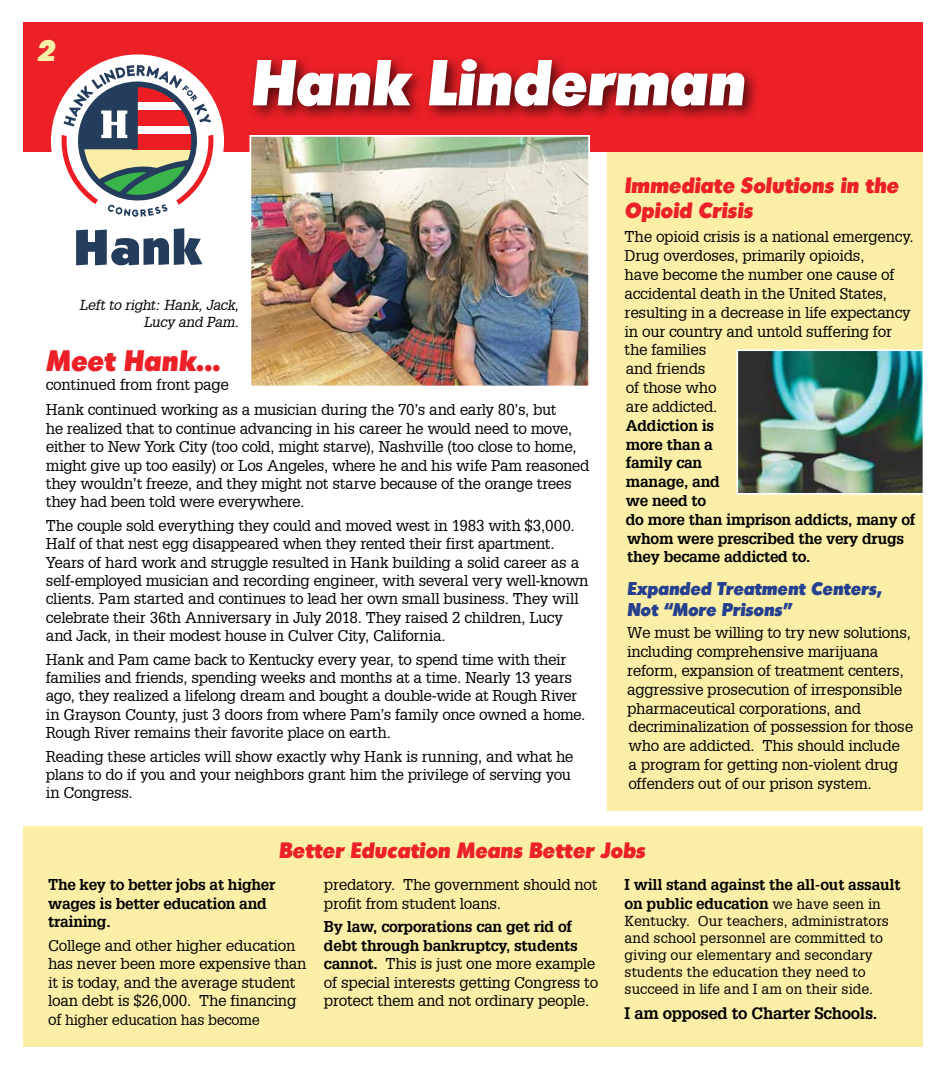
<style>
.page{position:relative;width:945px;height:1080px;background:#fff}
.page>*{position:absolute;margin:0;border:0;box-sizing:border-box;transform-origin:0 0}
.t1{font:italic 62.38px "Admisi Display S Si";color:#fff}
.t2{font:900 49.38px "Performa Black S Si";color:#253d5c;scale:1.1 1}
.t3{font:italic 28.25px "Admisi Display S Si";letter-spacing:.01em;color:#ec2027}
.t4{font:italic 28.25px "Admisi Display S Si";color:#fbeea7}
.t5{font:italic 21.12px/25.4px "Admisi Display S Si";color:#ec2027}
.t6{font:italic 17.62px/21.1px "Admisi Display S Si";color:#25408f}
.t7{font:700 16.25px "Installation S Si";letter-spacing:-.015em;color:#000}
.t8{font:15.25px/18.4px "Installation S Si";letter-spacing:-.015em;color:#000}
.t9{font:700 15.25px/18.9px "Installation S Si";letter-spacing:-.015em;color:#000}
.t10{font:14.38px "Installation S Si";letter-spacing:-.015em;color:#000}
.t11{font:14.12px/17px "Installation S Si";color:#000}
.t12{font:italic 14.12px/17px "Installation S Si";letter-spacing:-.02em;color:#000;text-align:right}
.s1{font-weight:400;font-size:14.12px}
.s2{font-weight:700}
.s3{font-size:15.25px}
</style>
<div class="page">
<div style="left:607px;top:147px;width:316px;height:664px;background:#fbeea7"></div>
<div style="left:23px;top:826px;width:900px;height:220px;background:#fbeea7"></div>
<div style="left:23px;top:22px;width:900px;height:130px;background:#ec2027"></div>
<div style="left:51px;top:54px;width:173px;height:174px;background:#fff;border-radius:50%"></div>
<svg style="left:62px;top:65px;width:151px;height:152px"></svg>
<div style="left:247px;top:53px;width:513px;height:69px;background:#000;opacity:.65"></div>
<img style="left:739px;top:352px;width:182px;height:140px">
<div style="left:736px;top:349px;width:188px;height:146px;border:2px solid #fff"></div>
<img style="left:252px;top:138px;width:335px;height:246px">
<div style="left:249px;top:135px;width:341px;height:252px;border:2px solid #fff"></div>
<h3 class="t4" style="left:36px;top:35px;width:20px">2</h3>
<h1 class="t1" style="left:250px;top:47px;width:495px">Hank Linderman</h1>
<h2 class="t2" style="left:73px;top:217px;width:118px">Hank</h2>
<p class="t12" style="left:79px;top:296px;width:161px">Left to right: Hank, Jack,<br>Lucy and Pam.</p>
<h3 class="t3" style="left:46px;top:345px;width:176px">Meet Hank...</h3>
<p class="t8" style="left:46px;top:375px;width:185px">continued from front page</p>
<p class="t8" style="left:46px;top:400px;width:545px">Hank continued working as a musician during the 70’s and early 80’s, but<br>he realized that to continue advancing in his career he would need to move, either to New York City (too cold, might starve), Nashville (too close to home, might give up too easily) or Los Angeles, where he and his wife Pam reasoned they wouldn’t freeze, and they might not starve because of the orange trees they had been told were everywhere.</p>
<p class="t8" style="left:46px;top:516px;width:544px">The couple sold everything they could and moved west in 1983 with $3,000.<br>Half of that nest egg disappeared when they rented their first apartment.<br>Years of hard work and struggle resulted in Hank building a solid career as a self-employed musician and recording engineer, with several very well-known clients. Pam started and continues to lead her own small business. They will celebrate their 36th Anniversary in July 2018. They raised 2 children, Lucy and Jack, in their modest house in Culver City, California.</p>
<p class="t8" style="left:46px;top:649px;width:541px">Hank and Pam came back to Kentucky every year, to spend time with their families and friends, spending weeks and months at a time. Nearly 13 years ago, they realized a lifelong dream and bought a double-wide at Rough River in Grayson County, just 3 doors from where Pam’s family once owned a home.<br>Rough River remains their favorite place on earth.</p>
<p class="t8" style="left:46px;top:747px;width:529px">Reading these articles will show exactly why Hank is running, and what he plans to do if you and your neighbors grant him the privilege of serving you in Congress.</p>
<h3 class="t5" style="left:625px;top:173px;width:276px">Immediate Solutions in the<br>Opioid Crisis</h3>
<p class="t8" style="left:625px;top:227px;width:291px;line-height:18.9px">The opioid crisis is a national emergency.<br>Drug overdoses, primarily opioids,<br>have become the number one cause of accidental death in the United States, resulting in a decrease in life expectancy in our country and untold suffering for the families<br>and friends<br>of those who<br>are addicted.</p>
<p class="t9" style="left:626px;top:415px;width:291px">Addiction is<br>more than a<br>family can<br>manage, and<br>we need to<br>do more than imprison addicts, many of whom were prescribed the very drugs they became addicted to.</p>
<p class="t6" style="left:627px;top:578px;width:256px">Expanded Treatment Centers,<br>Not “More Prisons”</p>
<p class="t8" style="left:627px;top:623px;width:288px;line-height:18.9px">We must be willing to try new solutions, including comprehensive marijuana reform, expansion of treatment centers, aggressive prosecution of irresponsible pharmaceutical corporations, and decriminalization of possession for those who are addicted. This should include<br>a program for getting non-violent drug offenders out of our prison system.</p>
<h3 class="t5" style="left:279px;top:838px;width:368px">Better Education Means Better Jobs</h3>
<p class="t9" style="left:625px;top:875px;width:278px;line-height:18.4px">I will stand against the all-out assault on public education <span class="s1">we have seen in</span></p>
<p class="t11" style="left:625px;top:912px;width:266px">Kentucky. Our teachers, administrators and school personnel are committed to giving our elementary and secondary students the education they need to succeed in life and I am on their side.</p>
<p class="t7" style="left:625px;top:1002px;width:254px">I am opposed to Charter Schools.</p>
<p class="t8" style="left:324px;top:875px;width:275px">predatory. The government should not profit from student loans.</p>
<p class="t8" style="left:324px;top:917px;width:276px"><span class="s2">By law, corporations can get rid of debt through bankruptcy, students cannot.</span> This is just one more example of special interests getting Congress to protect them and not ordinary people.</p>
<p class="t9" style="left:48px;top:875px;width:229px;line-height:18.4px">The key to better jobs at higher wages is better education and training.</p>
<p class="t8" style="left:48px;top:936px;width:260px">College and other higher education has never been more expensive than it is today, and the average student loan debt is $26,000. The financing</p>
<p class="t10" style="left:48px;top:1010px;width:213px"><span class="s3">of</span> higher education has become</p>
</div>
